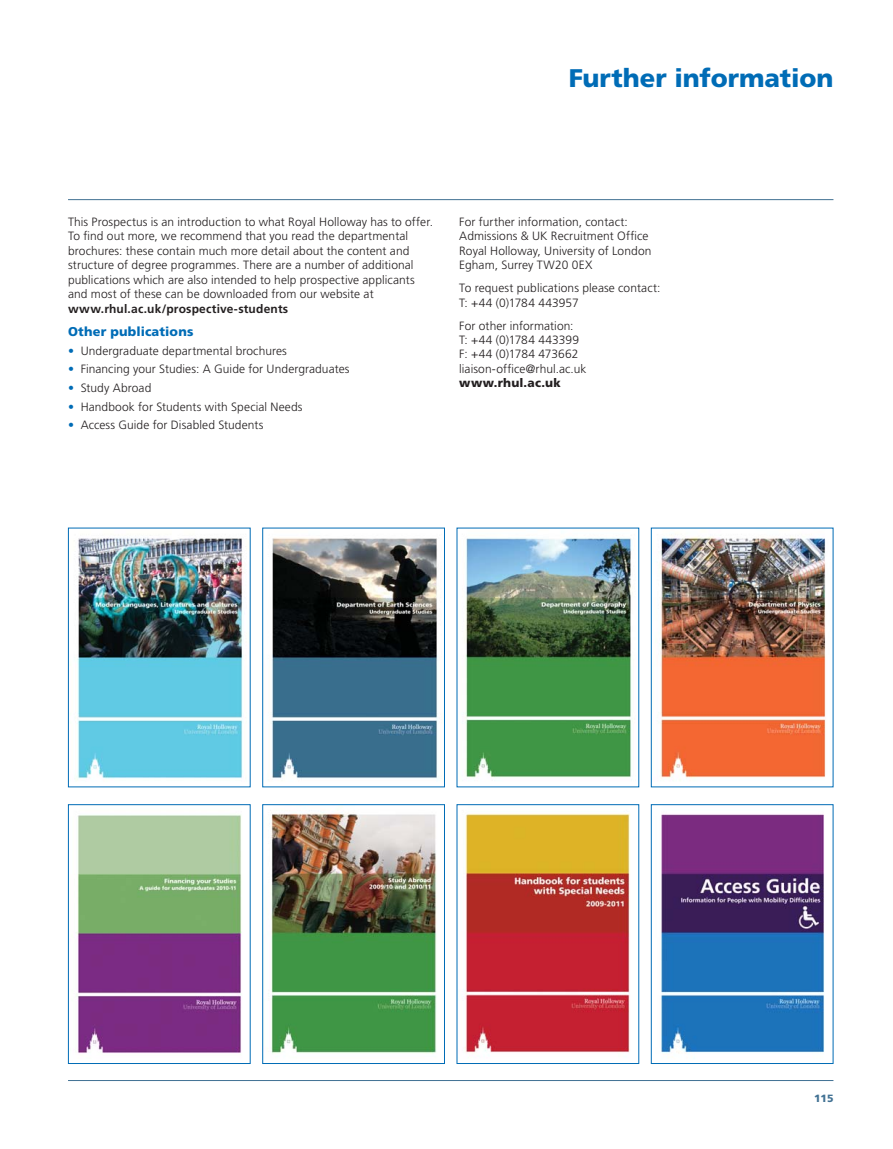
<style>
.page{position:relative;width:893px;height:1149px;background:#fff}
.page>*{position:absolute;margin:0;border:0;box-sizing:border-box;transform-origin:0 0}
.t1{font:900 25.5px "Frutiger LT Std";color:#006cb6}
.t2{font:900 12.75px "Frutiger LT Std";letter-spacing:.015em;color:#006cb6}
.t3{font:300 12px/14.4px "Frutiger LT Std";letter-spacing:.005em;color:#231f20}
.t4{font:700 12px "Frutiger LT Std";letter-spacing:.015em;color:#231f20}
.t5{font:900 12px "Frutiger LT Std";letter-spacing:.015em;color:#231f20}
.t6{font:900 10.5px "Frutiger LT Std";color:#417193}
.s1{color:#006cb6}
</style>
<div class="page">
<hr style="left:68px;top:199px;width:765px;height:1px;background:#417193">
<hr style="left:68px;top:1079px;width:765px;height:1px;background:#417193">
<img style="left:75px;top:814px;width:167px;height:239px">
<div style="left:68px;top:804px;width:183px;height:259px;border:1px solid #006cb6"></div>
<img style="left:271px;top:812px;width:166px;height:242px">
<div style="left:262px;top:804px;width:183px;height:259px;border:1px solid #006cb6"></div>
<img style="left:463px;top:813px;width:167px;height:240px">
<img style="left:661px;top:814px;width:163px;height:239px">
<div style="left:651px;top:804px;width:182px;height:259px;border:1px solid #006cb6"></div>
<img style="left:465px;top:537px;width:167px;height:241px">
<img style="left:659px;top:537px;width:167px;height:244px">
<img style="left:76px;top:537px;width:168px;height:244px">
<img style="left:271px;top:538px;width:168px;height:242px">
<div style="left:262px;top:527px;width:183px;height:260px;border:1px solid #006cb6"></div>
<h1 class="t1" style="left:569px;top:67px;width:266px">Further information</h1>
<p class="t3" style="left:68px;top:215px;width:366px">This Prospectus is an introduction to what Royal Holloway has to offer.<br>To find out more, we recommend that you read the departmental brochures: these contain much more detail about the content and structure of degree programmes. There are a number of additional publications which are also intended to help prospective applicants and most of these can be downloaded from our website at</p>
<p class="t4" style="left:68px;top:303px;width:222px">www.rhul.ac.uk/prospective-students</p>
<p class="t2" style="left:68px;top:326px;width:127px">Other publications</p>
<p class="t3" style="left:68px;top:344px;width:220px"><span class="s1">•</span> Undergraduate departmental brochures</p>
<p class="t3" style="left:68px;top:362px;width:283px"><span class="s1">•</span> Financing your Studies: A Guide for Undergraduates</p>
<p class="t3" style="left:68px;top:381px;width:85px"><span class="s1">•</span> Study Abroad</p>
<p class="t3" style="left:68px;top:400px;width:236px"><span class="s1">•</span> Handbook for Students with Special Needs</p>
<p class="t3" style="left:68px;top:418px;width:197px"><span class="s1">•</span> Access Guide for Disabled Students</p>
<p class="t3" style="left:459px;top:215px;width:194px">For further information, contact:<br>Admissions &amp; UK Recruitment Office<br>Royal Holloway, University of London<br>Egham, Surrey TW20 0EX</p>
<p class="t3" style="left:459px;top:281px;width:203px">To request publications please contact:<br>T: +44 (0)1784 443957</p>
<p class="t3" style="left:459px;top:318px;width:129px">For other information:<br>T: +44 (0)1784 443399<br>F: +44 (0)1784 473662 liaison-office@rhul.ac.uk</p>
<p class="t5" style="left:459px;top:378px;width:103px">www.rhul.ac.uk</p>
<p class="t6" style="left:814px;top:1093px;width:21px">115</p>
</div>
